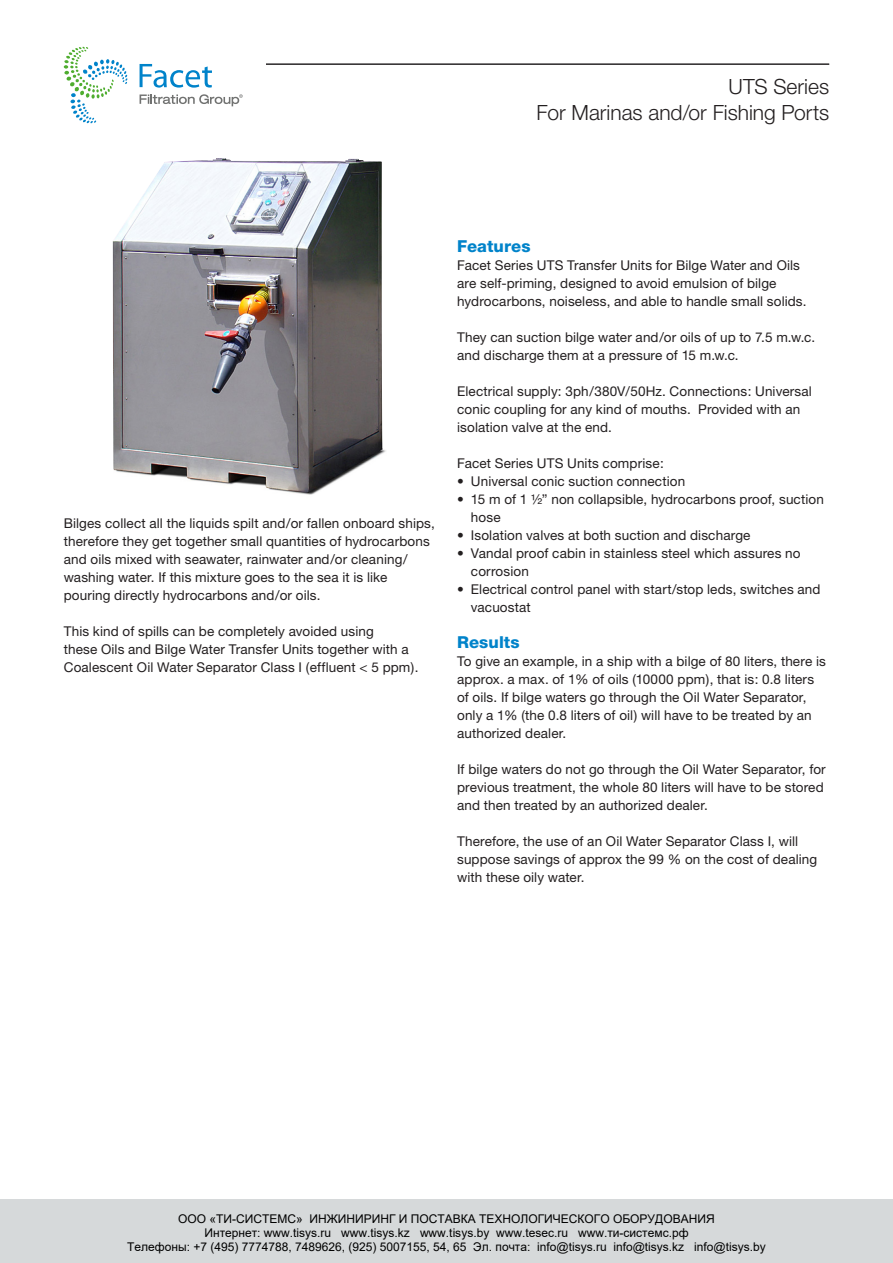
<style>
.page{position:relative;width:893px;height:1263px;background:#fff}
.page>*{position:absolute;margin:0;border:0;box-sizing:border-box;transform-origin:0 0}
.t1{font:300 21px/25.5px "Helvetica Neue LT Std";color:#231f20;text-align:right}
.t2{font:800 16.5px "Helvetica Neue";letter-spacing:.005em;color:#0083ca}
.t3{font:13.5px/18px "Helvetica Neue";letter-spacing:.01em;color:#231f20}
.t4{font:13.5px/18px "Helvetica Neue LT Std";letter-spacing:.01em;color:#231f20}
.t5{font:12px/14.4px "Arial";color:#000;text-align:center}
</style>
<div class="page">
<div style="left:0;top:1199px;width:893px;height:64px;background:#d6d9da"></div>
<hr style="left:64px;top:64px;width:765px;height:1px;background:#231f20">
<div style="left:64px;top:47px;width:202px;height:99px;background:#fff"></div>
<svg style="left:64px;top:47px;width:63px;height:76px"></svg>
<svg style="left:140px;top:94px;width:103px;height:12px"></svg>
<svg style="left:140px;top:64px;width:72px;height:24px"></svg>
<img style="left:113px;top:158px;width:273px;height:337px">
<h1 class="t1" style="left:536px;top:73px;width:294px">UTS Series<br>For Marinas and/or Fishing Ports</h1>
<p class="t3" style="left:64px;top:514px;width:372px">Bilges collect all the liquids spilt and/or fallen onboard ships, therefore they get together small quantities of hydrocarbons and oils mixed with seawater, rainwater and/or cleaning/ washing water. If this mixture goes to the sea it is like pouring directly hydrocarbons and/or oils.</p>
<p class="t3" style="left:64px;top:622px;width:356px">This kind of spills can be completely avoided using<br>these Oils and Bilge Water Transfer Units together with a<br>Coalescent Oil Water Separator Class I (effluent &lt; 5 ppm).</p>
<p class="t2" style="left:457px;top:236px;width:75px">Features</p>
<p class="t3" style="left:457px;top:256px;width:351px">Facet Series UTS Transfer Units for Bilge Water and Oils are self-priming, designed to avoid emulsion of bilge hydrocarbons, noiseless, and able to handle small solids.</p>
<p class="t3" style="left:457px;top:328px;width:360px">They can suction bilge water and/or oils of up to 7.5 m.w.c. and discharge them at a pressure of 15 m.w.c.</p>
<p class="t3" style="left:457px;top:382px;width:356px">Electrical supply: 3ph/380V/50Hz. Connections: Universal conic coupling for any kind of mouths. Provided with an isolation valve at the end.</p>
<p class="t3" style="left:457px;top:454px;width:208px">Facet Series UTS Units comprise:</p>
<p class="t4" style="left:457px;top:472px;width:230px">• Universal conic suction connection</p>
<p class="t4" style="left:471px;top:490px;width:354px;text-indent:-14px">• 15 m of 1 ½” non collapsible, hydrocarbons proof, suction hose</p>
<p class="t4" style="left:457px;top:526px;width:295px">• Isolation valves at both suction and discharge</p>
<p class="t4" style="left:471px;top:544px;width:331px;text-indent:-14px">• Vandal proof cabin in stainless steel which assures no corrosion</p>
<p class="t4" style="left:471px;top:580px;width:351px;text-indent:-14px">• Electrical control panel with start/stop leds, switches and vacuostat</p>
<p class="t2" style="left:457px;top:632px;width:64px">Results</p>
<p class="t3" style="left:457px;top:652px;width:370px">To give an example, in a ship with a bilge of 80 liters, there is approx. a max. of 1% of oils (10000 ppm), that is: 0.8 liters of oils. If bilge waters go through the Oil Water Separator, only a 1% (the 0.8 liters of oil) will have to be treated by an authorized dealer.</p>
<p class="t3" style="left:457px;top:760px;width:370px">If bilge waters do not go through the Oil Water Separator, for previous treatment, the whole 80 liters will have to be stored and then treated by an authorized dealer.</p>
<p class="t3" style="left:457px;top:832px;width:362px">Therefore, the use of an Oil Water Separator Class I, will suppose savings of approx the 99 % on the cost of dealing with these oily water.</p>
<p class="t5" style="left:127px;top:1211px;width:640px">ООО «ТИ-СИСТЕМС» ИНЖИНИРИНГ И ПОСТАВКА ТЕХНОЛОГИЧЕСКОГО ОБОРУДОВАНИЯ<br>Интернет: www.tisys.ru www.tisys.kz www.tisys.by www.tesec.ru www.ти-системс.рф<br>Телефоны: +7 (495) 7774788, 7489626, (925) 5007155, 54, 65 Эл. почта: info@tisys.ru info@tisys.kz info@tisys.by</p>
</div>
